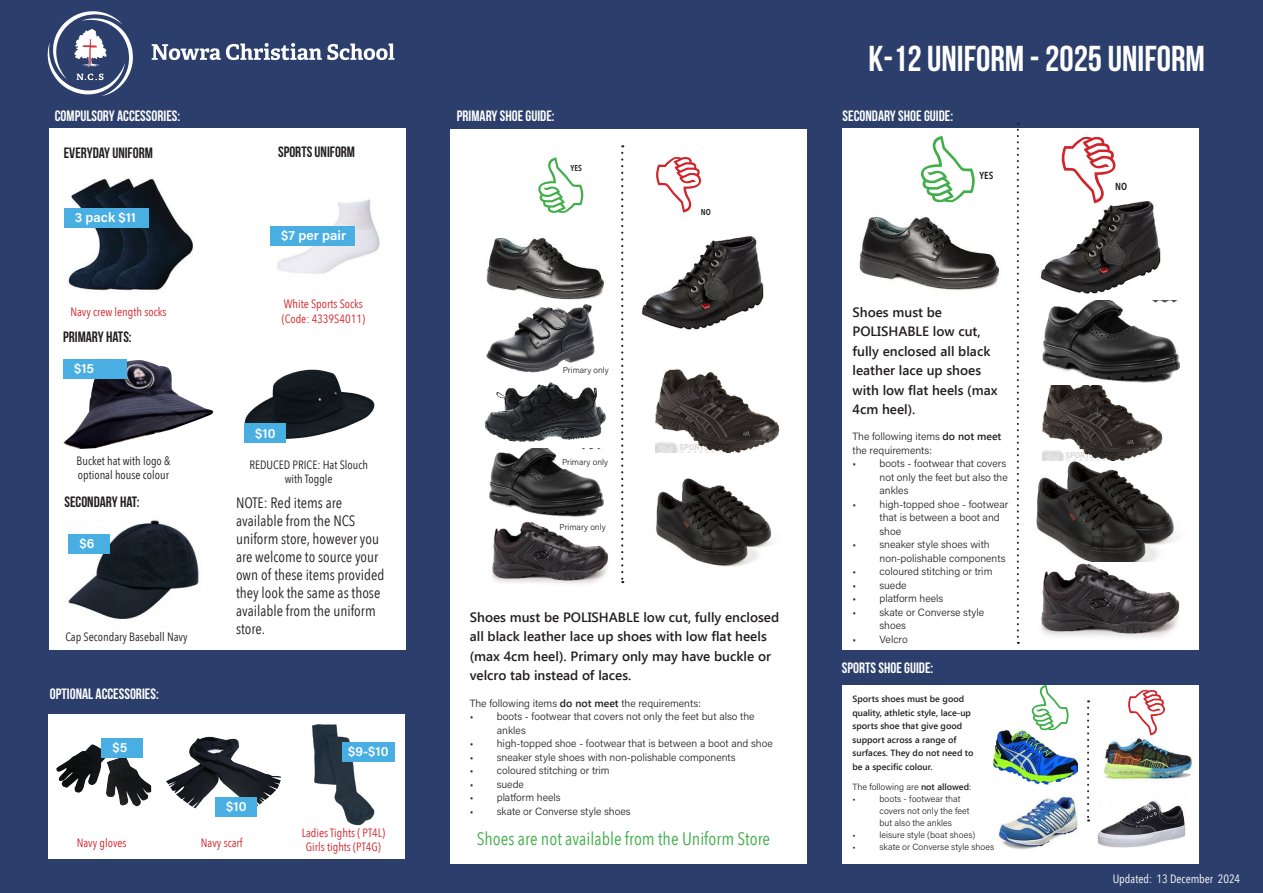
<style>
.page{position:relative;width:1263px;height:893px;background:#2c3f6c}
.page>*{position:absolute;margin:0;border:0;box-sizing:border-box;transform-origin:0 0}
.t1{font:36px "Bebas Neue";color:#fff}
.t2{font:18px "Avenir Next Condensed";color:#40ae49}
.t3{font:15px/18px "Avenir Next Condensed";color:#231f20}
.t4{font:15px "Bebas Neue";color:#fff}
.t5{font:15px "Bebas Neue";color:#231f20}
.Body_copy{font:600 13.5px/19.5px "Segoe UI";color:#231f20}
.t6{font:600 13.5px "Acumin Pro";color:#fff}
.t7{font:12px/14.4px "Avenir Next Condensed";color:#d1232a;text-align:center}
.t8{font:12px/14.4px "Avenir Next Condensed";color:#231f20}
.t9{font:12px "Avenir Next Condensed";color:#fff}
.Body_copy-2{font:300 10.5px/13.5px "Acumin Pro";color:#231f20}
.Heading_1{font:600 10.2px "Avenir Next Condensed";color:#231f20}
.Body_copy-3{font:600 9px/13.5px "Segoe UI";color:#231f20}
.Body_copy-4{font:300 9px/12px "Acumin Pro";color:#231f20}
.Body_copy-5{font:300 8.55px "Acumin Pro";color:#231f20}
.Heading_1-2{font:600 8.55px "Avenir Next Condensed";color:#231f20}
.s1{font-family:"Segoe UI";font-weight:600}
</style>
<div class="page">
<div style="left:50px;top:129px;width:356px;height:521px;background:#fff"></div>
<img style="left:63px;top:360px;width:150px;height:89px">
<svg style="left:152px;top:43px;width:242px;height:17px"></svg>
<svg style="left:48px;top:11px;width:85px;height:85px"></svg>
<div style="left:450px;top:129px;width:356px;height:734px;background:#fff"></div>
<div style="left:842px;top:129px;width:356px;height:521px;background:#fff"></div>
<div style="left:48px;top:714px;width:356px;height:145px;background:#fff"></div>
<div style="left:842px;top:685px;width:356px;height:178px;background:#fff"></div>
<img style="left:64px;top:178px;width:129px;height:113px">
<img style="left:244px;top:369px;width:131px;height:70px">
<img style="left:68px;top:520px;width:131px;height:100px">
<img style="left:56px;top:744px;width:50px;height:49px">
<img style="left:106px;top:757px;width:45px;height:49px">
<img style="left:166px;top:737px;width:115px;height:72px">
<img style="left:312px;top:724px;width:69px;height:101px">
<img style="left:277px;top:199px;width:103px;height:75px">
<img style="left:492px;top:521px;width:116px;height:63px">
<img style="left:484px;top:382px;width:122px;height:60px">
<img style="left:486px;top:237px;width:118px;height:63px">
<img style="left:656px;top:478px;width:118px;height:89px">
<img style="left:655px;top:369px;width:124px;height:84px">
<img style="left:641px;top:236px;width:123px;height:94px">
<img style="left:486px;top:304px;width:109px;height:69px">
<img style="left:489px;top:448px;width:115px;height:69px">
<svg style="left:621px;top:153px;width:2px;height:430px"></svg>
<img style="left:859px;top:216px;width:141px;height:75px">
<img style="left:1036px;top:462px;width:142px;height:100px">
<img style="left:1042px;top:385px;width:121px;height:75px">
<img style="left:1040px;top:201px;width:122px;height:100px">
<img style="left:1042px;top:301px;width:138px;height:82px">
<svg style="left:1017px;top:123px;width:2px;height:521px"></svg>
<svg style="left:1087px;top:708px;width:2px;height:113px"></svg>
<img style="left:1041px;top:563px;width:139px;height:75px">
<img style="left:992px;top:730px;width:85px;height:55px">
<img style="left:1104px;top:738px;width:88px;height:43px">
<img style="left:998px;top:796px;width:80px;height:54px">
<img style="left:1098px;top:800px;width:87px;height:48px">
<div style="left:64px;top:208px;width:85px;height:19px;background:#49afe3"></div>
<div style="left:270px;top:226px;width:85px;height:20px;background:#49afe3"></div>
<div style="left:63px;top:360px;width:63px;height:19px;background:#49afe3"></div>
<div style="left:244px;top:424px;width:42px;height:19px;background:#49afe3"></div>
<div style="left:69px;top:534px;width:41px;height:19px;background:#49afe3"></div>
<div style="left:102px;top:738px;width:41px;height:19px;background:#49afe3"></div>
<div style="left:215px;top:797px;width:42px;height:19px;background:#49afe3"></div>
<div style="left:342px;top:742px;width:53px;height:19px;background:#49afe3"></div>
<svg style="left:1062px;top:201px;width:53px;height:2px"></svg>
<p class="t4" style="left:55px;top:107px;width:127px">COMPULSORY ACCESSORIES:</p>
<p class="t5" style="left:64px;top:144px;width:91px">EVERYDAY UNIFORM</p>
<p class="t6" style="left:75px;top:208px;width:63px">3 pack $11</p>
<p class="t7" style="left:70px;top:304px;width:98px">Navy crew length socks</p>
<p class="t5" style="left:63px;top:328px;width:70px">PRIMARY HATS:</p>
<p class="t6" style="left:74px;top:359px;width:22px">$15</p>
<p class="t5" style="left:278px;top:143px;width:78px">SPORTS UNIFORM</p>
<p class="t6" style="left:281px;top:226px;width:67px">$7 per pair</p>
<p class="t7" style="left:282px;top:296px;width:85px;text-align:left">White Sports Socks (Code: 4339S4011)</p>
<p class="t6" style="left:255px;top:423px;width:22px">$10</p>
<p class="t8" style="left:77px;top:452px;width:95px">Bucket hat with logo &amp; optional house colour</p>
<p class="t8" style="left:249px;top:457px;width:120px;text-align:center">REDUCED PRICE: Hat Slouch with Toggle</p>
<p class="t5" style="left:64px;top:494px;width:77px">SECONDARY HAT:</p>
<p class="t6" style="left:80px;top:534px;width:16px">$6</p>
<p class="t8" style="left:65px;top:629px;width:124px">Cap Secondary Baseball Navy</p>
<p class="t4" style="left:50px;top:686px;width:110px">OPTIONAL ACCESSORIES:</p>
<p class="t6" style="left:113px;top:738px;width:16px">$5</p>
<p class="t3" style="left:236px;top:493px;width:150px">NOTE: Red items are available from the NCS uniform store, however you are welcome to source your own of these items provided they look the same as those available from the uniform store.</p>
<p class="t6" style="left:226px;top:797px;width:22px">$10</p>
<p class="t6" style="left:348px;top:742px;width:42px">$9-$10</p>
<p class="t7" style="left:77px;top:835px;width:51px">Navy gloves</p>
<p class="t7" style="left:201px;top:835px;width:43px">Navy scarf</p>
<p class="t7" style="left:302px;top:825px;width:85px">Ladies Tights ( PT4L)<br>Girls tights (PT4G)</p>
<p class="t4" style="left:457px;top:107px;width:99px">PRIMARY SHOE GUIDE:</p>
<p class="Heading_1-2" style="left:570px;top:160px;width:13px">YES</p>
<p class="Body_copy-5" style="left:563px;top:364px;width:48px">Primary only</p>
<p class="Body_copy-5" style="left:562px;top:456px;width:48px">Primary only</p>
<p class="Body_copy-5" style="left:560px;top:521px;width:48px">Primary only</p>
<p class="Heading_1-2" style="left:701px;top:205px;width:12px">NO</p>
<p class="Body_copy" style="left:470px;top:607px;width:311px">Shoes must be POLISHABLE low cut, fully enclosed all black leather lace up shoes with low flat heels (max 4cm heel). Primary only may have buckle or velcro tab instead of laces.</p>
<p class="Body_copy-2" style="left:470px;top:696px;width:233px">The following items <span class="s1">do not meet</span> the requirements:</p>
<p class="Body_copy-2" style="left:497px;top:709px;width:259px;text-indent:-27px">• boots - footwear that covers not only the feet but also the ankles</p>
<p class="Body_copy-2" style="left:470px;top:736px;width:304px">• high-topped shoe - footwear that is between a boot and shoe</p>
<p class="Body_copy-2" style="left:470px;top:750px;width:267px">• sneaker style shoes with non-polishable components</p>
<p class="Body_copy-2" style="left:470px;top:763px;width:141px">• coloured stitching or trim</p>
<p class="Body_copy-2" style="left:470px;top:777px;width:56px">• suede</p>
<p class="Body_copy-2" style="left:470px;top:790px;width:92px">• platform heels</p>
<p class="Body_copy-2" style="left:470px;top:804px;width:162px">• skate or Converse style shoes</p>
<p class="t2" style="left:477px;top:823px;width:295px">Shoes are not available from the Uniform Store</p>
<p class="t1" style="left:868px;top:39px;width:338px">K-12 UNIFORM - 2025 UNIFORM</p>
<p class="t4" style="left:843px;top:107px;width:112px">SECONDARY SHOE GUIDE:</p>
<p class="Heading_1" style="left:979px;top:166px;width:15px">YES</p>
<p class="Body_copy" style="left:852px;top:301px;width:146px">Shoes must be<br>POLISHABLE low cut, fully enclosed all black leather lace up shoes with low flat heels (max<br>4cm heel).</p>
<p class="Body_copy-2" style="left:852px;top:430px;width:150px">The following items <span class="s1">do not meet </span>the requirements:</p>
<p class="Body_copy-2" style="left:879px;top:457px;width:130px;text-indent:-27px">• boots - footwear that covers not only the feet but also the ankles</p>
<p class="Body_copy-2" style="left:879px;top:497px;width:130px;text-indent:-27px">• high-topped shoe - footwear that is between a boot and shoe</p>
<p class="Body_copy-2" style="left:879px;top:538px;width:127px;text-indent:-27px">• sneaker style shoes with non-polishable components</p>
<p class="Body_copy-2" style="left:852px;top:565px;width:141px">• coloured stitching or trim</p>
<p class="Body_copy-2" style="left:852px;top:578px;width:56px">• suede</p>
<p class="Body_copy-2" style="left:852px;top:592px;width:92px">• platform heels</p>
<p class="Body_copy-2" style="left:879px;top:605px;width:106px;text-indent:-27px">• skate or Converse style shoes</p>
<p class="Body_copy-2" style="left:852px;top:632px;width:57px">• Velcro</p>
<p class="t4" style="left:842px;top:660px;width:93px">SPORTS SHOE GUIDE:</p>
<p class="Body_copy-3" style="left:852px;top:692px;width:122px">Sports shoes must be good quality, athletic style, lace-up sports shoe that give good support across a range of surfaces. They do not need to be a specific colour.</p>
<p class="Body_copy-4" style="left:852px;top:781px;width:120px">The following are <span class="s1">not allowed</span>:</p>
<p class="Body_copy-4" style="left:852px;top:793px;width:5px">•</p>
<p class="Body_copy-4" style="left:879px;top:793px;width:92px">boots - footwear that covers not only the feet but also the ankles</p>
<p class="Body_copy-4" style="left:852px;top:829px;width:5px">•</p>
<p class="Body_copy-4" style="left:879px;top:829px;width:97px">leisure style (boat shoes)</p>
<p class="Body_copy-4" style="left:852px;top:841px;width:5px">•</p>
<p class="Body_copy-4" style="left:879px;top:841px;width:116px">skate or Converse style shoes</p>
<p class="Heading_1" style="left:1115px;top:177px;width:14px">NO</p>
<p class="t9" style="left:1113px;top:868px;width:129px">Updated: 13 December 2024</p>
</div>
